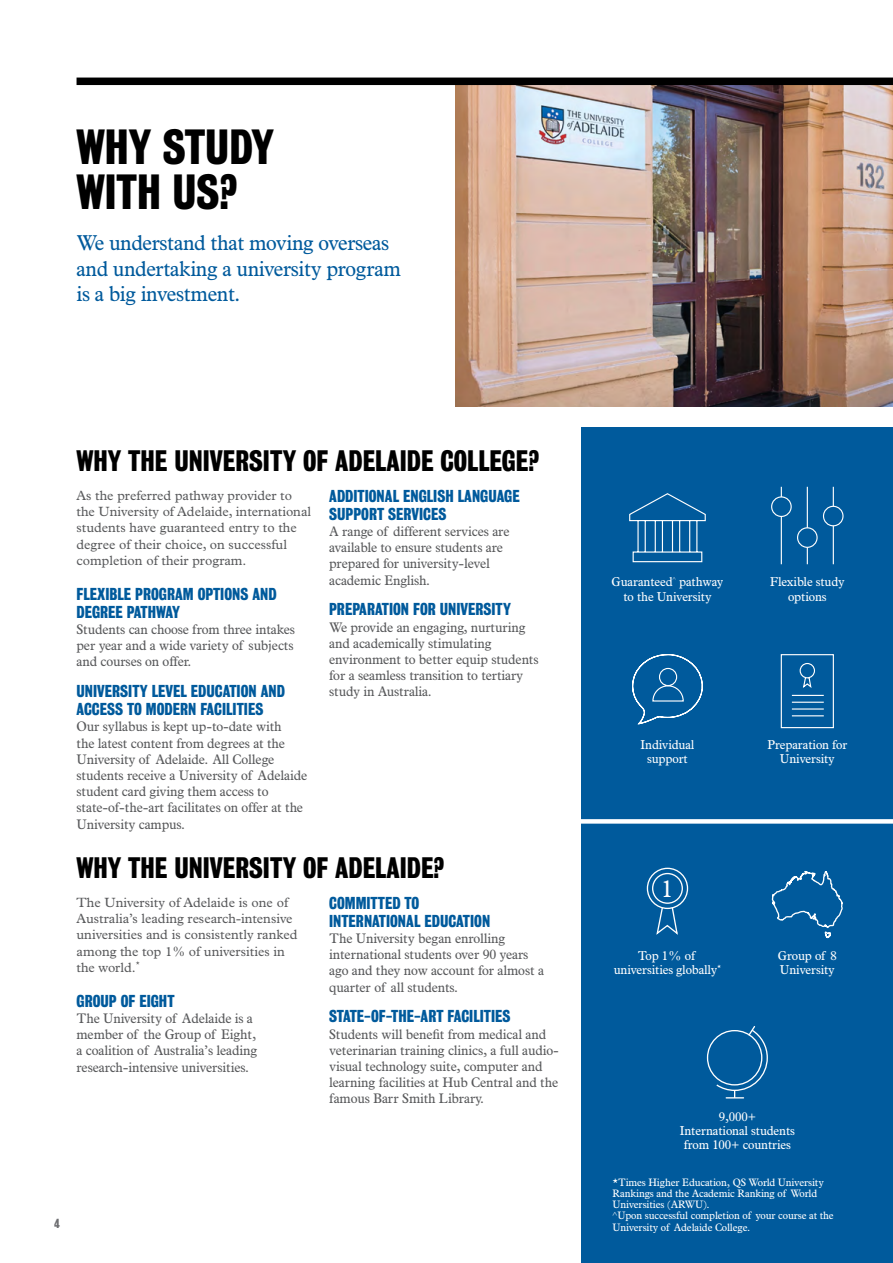
<style>
.page{position:relative;width:893px;height:1263px;background:#fff}
.page>*{position:absolute;margin:0;border:0;box-sizing:border-box;transform-origin:0 0}
.t1{font:700 45px/45px "Bureau Grot Condensed";color:#000}
.t2{font:700 27px "Bureau Grot Condensed";color:#000}
.t3{font:23.85px "News Plantin MT Std";color:#fff}
.t4{font:21px/25.5px "News Plantin MT Std";letter-spacing:-.01em;color:#005a9c}
.t5{font:700 15.75px/18px "Bureau Grot Condensed";color:#005a9c}
.t6{font:13.5px/16.2px "News Plantin MT Std";color:#58595b}
.t7{font:13.5px/16.2px "Plantin MT Pro";color:#58595b}
.t8{font:12.6px/14.1px "News Plantin MT Std";color:#fff;text-align:center}
.t9{font:700 12px "Bureau Grot Condensed";color:#6d6e71}
.t10{font:10.5px/11.2px "News Plantin MT Std";color:#fff}
</style>
<div class="page">
<div style="left:582px;top:428px;width:311px;height:835px;background:#005a9c"></div>
<img style="left:455px;top:85px;width:438px;height:177px">
<div style="left:77px;top:78px;width:816px;height:7px;background:#000"></div>
<svg style="left:706px;top:1026px;width:62px;height:72px"></svg>
<svg style="left:455px;top:262px;width:438px;height:739px"></svg>
<h1 class="t1" style="left:77px;top:124px;width:199px">WHY STUDY<br>WITH US?</h1>
<h3 class="t4" style="left:77px;top:230px;width:326px">We understand that moving overseas and undertaking a university program is a big investment.</h3>
<h2 class="t2" style="left:77px;top:445px;width:464px">WHY THE UNIVERSITY OF ADELAIDE COLLEGE?</h2>
<p class="t7" style="left:77px;top:487px;width:236px">As the preferred pathway provider to the University of Adelaide, international students have guaranteed entry to the degree of their choice, on successful completion of their program.</p>
<p class="t5" style="left:77px;top:585px;width:202px">FLEXIBLE PROGRAM OPTIONS AND<br>DEGREE PATHWAY</p>
<p class="t6" style="left:77px;top:621px;width:220px;text-align:justify">Students can choose from three intakes per year and a wide variety of subjects and courses on offer.</p>
<p class="t5" style="left:77px;top:682px;width:210px">UNIVERSITY LEVEL EDUCATION AND<br>ACCESS TO MODERN FACILITIES</p>
<p class="t6" style="left:77px;top:718px;width:232px">Our syllabus is kept up-to-date with<br>the latest content from degrees at the University of Adelaide. All College students receive a University of Adelaide student card giving them access to state-of-the-art facilitates on offer at the University campus.</p>
<p class="t5" style="left:329px;top:487px;width:192px">ADDITIONAL ENGLISH LANGUAGE<br>SUPPORT SERVICES</p>
<p class="t6" style="left:329px;top:523px;width:182px">A range of different services are available to ensure students are prepared for university-level academic English.</p>
<p class="t5" style="left:329px;top:600px;width:183px">PREPARATION FOR UNIVERSITY</p>
<p class="t6" style="left:329px;top:618px;width:211px">We provide an engaging, nurturing and academically stimulating environment to better equip students for a seamless transition to tertiary study in Australia.</p>
<h2 class="t2" style="left:77px;top:852px;width:369px">WHY THE UNIVERSITY OF ADELAIDE?</h2>
<p class="t7" style="left:77px;top:894px;width:222px">The University of Adelaide is one of Australia’s leading research-intensive universities and is consistently ranked among the top 1% of universities in the world.<sup>*</sup></p>
<p class="t5" style="left:77px;top:992px;width:99px">GROUP OF EIGHT</p>
<p class="t6" style="left:77px;top:1010px;width:182px">The University of Adelaide is a member of the Group of Eight, a coalition of Australia’s leading research-intensive universities.</p>
<p class="t5" style="left:329px;top:894px;width:163px">COMMITTED TO<br>INTERNATIONAL EDUCATION</p>
<p class="t6" style="left:329px;top:930px;width:216px">The University began enrolling international students over 90 years ago and they now account for almost a quarter of all students.</p>
<p class="t5" style="left:329px;top:1007px;width:183px">STATE-OF-THE-ART FACILITIES</p>
<p class="t6" style="left:329px;top:1025px;width:231px">Students will benefit from medical and veterinarian training clinics, a full audio&shy;visual technology suite, computer and learning facilities at Hub Central and the famous Barr Smith Library.</p>
<p class="t9" style="left:54px;top:1216px;width:7px">4</p>
<p class="t8" style="left:612px;top:575px;width:113px">Guaranteed<sup>^</sup> pathway to the University</p>
<p class="t8" style="left:770px;top:575px;width:76px">Flexible study options</p>
<p class="t8" style="left:641px;top:737px;width:55px">Individual support</p>
<h3 class="t3" style="left:661px;top:873px;width:13px">1</h3>
<p class="t8" style="left:614px;top:948px;width:109px">Top 1% of universities globally<sup>*</sup></p>
<p class="t8" style="left:767px;top:737px;width:81px">Preparation for<br>University</p>
<p class="t8" style="left:778px;top:948px;width:60px;text-align:left">Group of 8<br>University</p>
<p class="t8" style="left:680px;top:1109px;width:117px">9,000+<br>International students from 100+ countries</p>
<p class="t10" style="left:612px;top:1176px;width:223px">*Times Higher Education, QS World University Rankings and the Academic Ranking of World Universities (ARWU).<br>^Upon successful completion of your course at the University of Adelaide College.</p>
</div>
